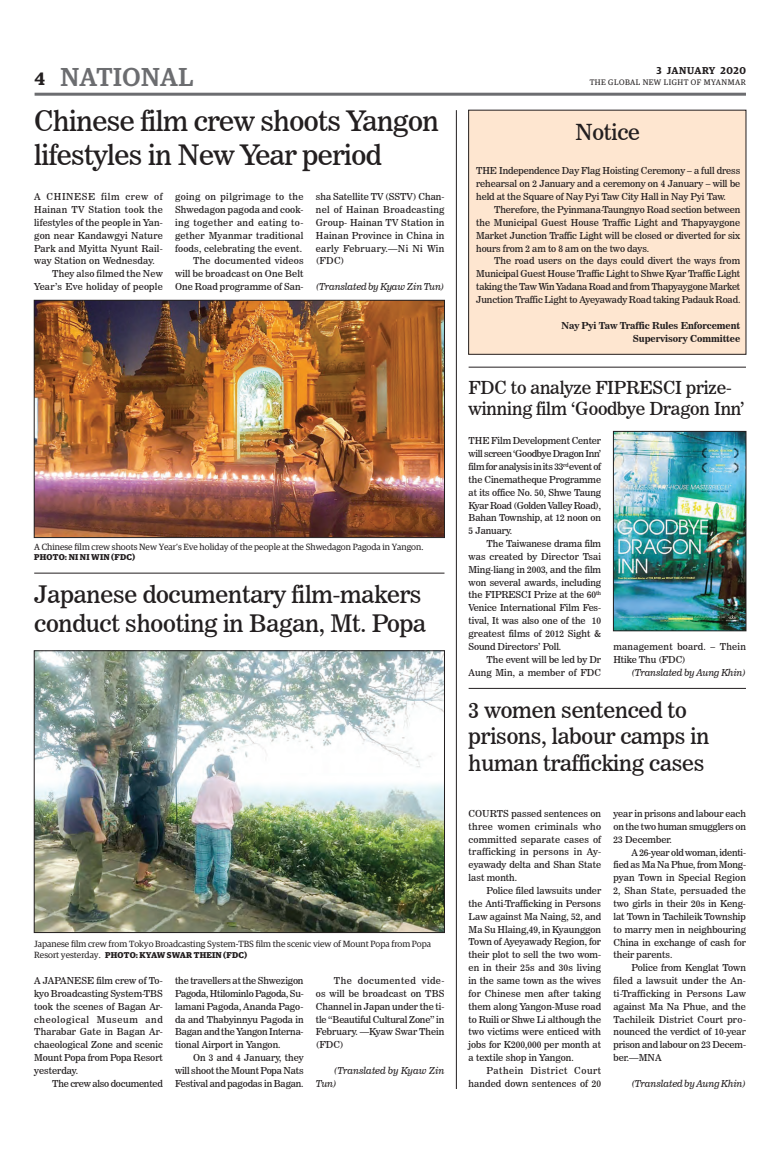
<style>
.page{position:relative;width:773px;height:1152px;background:#fff}
.page>*{position:absolute;margin:0;border:0;box-sizing:border-box;transform-origin:0 0}
.t1{font:28px/33.6px "News 706 BT Roman C";letter-spacing:-.02em;color:#231f20}
.t2{font:500 26px "Guardian Egyp";letter-spacing:.02em;color:#6c6d70}
.t3{font:24px/28.8px "News 706 BT Roman C";letter-spacing:-.01em;color:#231f20}
.t4{font:22px/26.4px "News 706 BT Roman C";letter-spacing:-.01em;color:#231f20}
.t5{font:600 18px "Guardian Egyp";color:#231f20}
.t6{font:17.8px/21.4px "News 706 BT Roman C";letter-spacing:-.01em;color:#231f20}
.t7{font:600 10px "Guardian Egyp";letter-spacing:.06em;color:#231f20}
.t8{font:9.5px/12.9px "News 706 BT Roman C";color:#231f20;text-align:justify}
.t9{font:9.5px/12.9px "News 706 BT Roman C";letter-spacing:.02em;color:#231f20}
.t10{font:9.5px/12.9px "News 706 BT Italic C";letter-spacing:-.01em;color:#231f20}
.t11{font:9.5px/12.9px "News 706 BT Bold C";letter-spacing:-.01em;color:#231f20;text-align:right}
.t12{font:9.5px "News 706 BT Roman C";letter-spacing:.03em;color:#231f20}
.t13{font:9.5px "News 706 BT Roman C";letter-spacing:-.02em;color:#231f20}
.t14{font:9.5px "News 706 BT Roman C";letter-spacing:.06em;color:#231f20}
.t15{font:9px "Guardian Egyp";color:#231f20}
.t16{font:700 8.5px "Guardian Egyp";letter-spacing:.02em;color:#231f20}
.t17{font:8px "Guardian Egyp";letter-spacing:.06em;color:#231f20}
.s1{font-weight:400;font-size:9px}
</style>
<div class="page">
<hr style="left:35px;top:93px;width:711px;height:3px;background:#6c6d70">
<div style="left:468px;top:110px;width:278px;height:244px;background:#fee6d0"></div>
<div style="left:468px;top:110px;width:278px;height:245px;border:1px solid #231f20"></div>
<hr style="left:456px;top:110px;width:1px;height:979px;background:#231f20">
<hr style="left:468px;top:367px;width:278px;height:1px;background:#231f20">
<img style="left:36px;top:653px;width:406px;height:278px">
<div style="left:34px;top:651px;width:410px;height:282px;border:1px solid #231f20"></div>
<img style="left:615px;top:433px;width:129px;height:196px">
<div style="left:613px;top:431px;width:133px;height:200px;border:1px solid #231f20"></div>
<hr style="left:34px;top:573px;width:410px;height:1px;background:#231f20">
<hr style="left:468px;top:688px;width:278px;height:1px;background:#231f20">
<img style="left:36px;top:302px;width:406px;height:234px">
<div style="left:34px;top:300px;width:410px;height:238px;border:1px solid #231f20"></div>
<h3 class="t5" style="left:35px;top:65px;width:12px">4</h3>
<p class="t7" style="left:656px;top:63px;width:91px">3 JANUARY 2020</p>
<h2 class="t2" style="left:61px;top:59px;width:134px">NATIONAL</h2>
<p class="t17" style="left:589px;top:77px;width:158px">THE GLOBAL NEW LIGHT OF MYANMAR</p>
<h1 class="t1" style="left:34px;top:104px;width:406px">Chinese film crew shoots Yangon lifestyles in New Year period</h1>
<p class="t14" style="left:34px;top:191px;width:130px">A CHINESE film crew of</p>
<p class="t12" style="left:34px;top:204px;width:130px">Hainan TV Station took the</p>
<p class="t8" style="left:34px;top:216px;width:130px">lifestyles of the people in Yan-</p>
<p class="t9" style="left:34px;top:229px;width:130px">gon near Kandawgyi Nature</p>
<p class="t9" style="left:34px;top:242px;width:130px">Park and Myitta Nyunt Rail-</p>
<p class="t9" style="left:34px;top:254px;width:122px">way Station on Wednesday.</p>
<p class="t8" style="left:52px;top:267px;width:112px">They also filmed the New</p>
<p class="t9" style="left:34px;top:280px;width:130px">Year’s Eve holiday of people</p>
<p class="t9" style="left:175px;top:190px;width:130px;text-align:right">going on pilgrimage to the<br>Shwedagon pagoda and cook&shy;ing together and eating to&shy;gether Myanmar traditional foods, celebrating the event.<br>The documented videos<br>will be broadcast on One Belt<br>One Road programme of San-</p>
<p class="t8" style="left:316px;top:190px;width:130px">sha Satellite TV (SSTV) Chan&shy;nel of Hainan Broadcasting Group- Hainan TV Station in Hainan Province in China in early February.—Ni Ni Win (FDC)</p>
<p class="t10" style="left:316px;top:280px;width:130px">(Translated by Kyaw Zin Tun)</p>
<p class="t15" style="left:34px;top:541px;width:390px">A Chinese film crew shoots New Year’s Eve holiday of the people at the Shwedagon Pagoda in Yangon.</p>
<p class="t16" style="left:34px;top:551px;width:102px">PHOTO: NI NI WIN (FDC)</p>
<h3 class="t3" style="left:34px;top:580px;width:393px">Japanese documentary film-makers conduct shooting in Bagan, Mt. Popa</h3>
<p class="t15" style="left:34px;top:938px;width:398px">Japanese film crew from Tokyo Broadcasting System-TBS film the scenic view of Mount Popa from Popa</p>
<p class="t16" style="left:34px;top:949px;width:214px"><span class="s1">Resort yesterday.</span> PHOTO: KYAW SWAR THEIN (FDC)</p>
<p class="t8" style="left:34px;top:974px;width:130px">A JAPANESE film crew of To&shy;kyo Broadcasting System-TBS took the scenes of Bagan Ar&shy;cheological Museum and Tharabar Gate in Bagan Ar&shy;chaeological Zone and scenic Mount Popa from Popa Resort yesterday.</p>
<p class="t13" style="left:52px;top:1078px;width:112px">The crew also documented</p>
<p class="t8" style="left:175px;top:974px;width:130px">the travellers at the Shwezigon Pagoda, Htilominlo Pagoda, Su&shy;lamani Pagoda, Ananda Pago&shy;da and Thabyinnyu Pagoda in Bagan and the Yangon Interna&shy;tional Airport in Yangon.</p>
<p class="t8" style="left:175px;top:1051px;width:130px;text-indent:18px">On 3 and 4 January, they will shoot the Mount Popa Nats Festival and pagodas in Bagan.</p>
<p class="t8" style="left:316px;top:974px;width:130px;text-indent:18px">The documented vide&shy;os will be broadcast on TBS Channel in Japan under the ti&shy;tle “Beautiful Cultural Zone” in February. —Kyaw Swar Thein (FDC)</p>
<p class="t10" style="left:316px;top:1064px;width:130px;text-indent:18px">(Translated by Kyaw Zin<br>Tun)</p>
<h3 class="t4" style="left:575px;top:119px;width:66px">Notice</h3>
<p class="t8" style="left:476px;top:165px;width:265px">THE Independence Day Flag Hoisting Ceremony – a full dress rehearsal on 2 January and a ceremony on 4 January – will be held at the Square of Nay Pyi Taw City Hall in Nay Pyi Taw.</p>
<p class="t8" style="left:476px;top:203px;width:266px;text-indent:18px">Therefore, the Pyinmana-Taungnyo Road section between the Municipal Guest House Traffic Light and Thapyaygone Market Junction Traffic Light will be closed or diverted for six hours from 2 am to 8 am on the two days.</p>
<p class="t8" style="left:476px;top:254px;width:266px;text-indent:18px">The road users on the days could divert the ways from Municipal Guest House Traffic Light to Shwe Kyar Traffic Light taking the Taw Win Yadana Road and from Thapyaygone Market Junction Traffic Light to Ayeyawady Road taking Padauk Road.</p>
<p class="t11" style="left:561px;top:319px;width:180px">Nay Pyi Taw Traffic Rules Enforcement<br>Supervisory Committee</p>
<h3 class="t6" style="left:468px;top:376px;width:277px">FDC to analyze FIPRESCI prize&shy;winning film ‘Goodbye Dragon Inn’</h3>
<p class="t8" style="left:468px;top:434px;width:134px">THE Film Development Center will screen ‘Goodbye Dragon Inn’ film for analysis in its 33<sup>rd</sup> event of the Cinematheque Programme at its office No. 50, Shwe Taung Kyar Road (Golden Valley Road), Bahan Township, at 12 noon on 5 January.</p>
<p class="t8" style="left:468px;top:537px;width:134px;text-indent:18px">The Taiwanese drama film was created by Director Tsai Ming-liang in 2003, and the film won several awards, including the FIPRESCI Prize at the 60<sup>th </sup>Venice International Film Fes&shy;tival, It was also one of the 10 greatest films of 2012 Sight &amp; Sound Directors’ Poll.</p>
<p class="t8" style="left:468px;top:653px;width:134px;text-align:right">The event will be led by Dr<br>Aung Min, a member of FDC</p>
<p class="t9" style="left:613px;top:640px;width:134px">management board. – Thein<br>Htike Thu (FDC)</p>
<p class="t10" style="left:631px;top:666px;width:116px">(Translated by Aung Khin)</p>
<h3 class="t4" style="left:468px;top:697px;width:242px">3 women sentenced to prisons, labour camps in human trafficking cases</h3>
<p class="t8" style="left:468px;top:807px;width:134px">COURTS passed sentences on three women criminals who committed separate cases of trafficking in persons in Ay&shy;eyawady delta and Shan State last month.</p>
<p class="t8" style="left:468px;top:884px;width:134px;text-indent:18px">Police filed lawsuits under the Anti-Trafficking in Persons Law against Ma Naing, 52, and Ma Su Hlaing,49, in Kyaunggon Town of Ayeyawady Region, for their plot to sell the two wom&shy;en in their 25s and 30s living in the same town as the wives for Chinese men after taking them along Yangon-Muse road to Ruili or Shwe Li although the two victims were enticed with jobs for K200,000 per month at a textile shop in Yangon.</p>
<p class="t8" style="left:468px;top:1064px;width:134px;text-align:right">Pathein District Court handed down sentences of 20</p>
<p class="t8" style="left:613px;top:807px;width:134px">year in prisons and labour each on the two human smugglers on 23 December.</p>
<p class="t8" style="left:613px;top:846px;width:134px;text-indent:18px">A 26-year old woman, identi&shy;fied as Ma Na Phue, from Mong&shy;pyan Town in Special Region 2, Shan State, persuaded the two girls in their 20s in Keng&shy;lat Town in Tachileik Township to marry men in neighbouring China in exchange of cash for their parents.</p>
<p class="t8" style="left:613px;top:961px;width:134px;text-indent:18px">Police from Kenglat Town filed a lawsuit under the An&shy;ti-Trafficking in Persons Law against Ma Na Phue, and the Tachileik District Court pro&shy;nounced the verdict of 10-year prison and labour on 23 Decem&shy;ber.—MNA</p>
<p class="t10" style="left:631px;top:1077px;width:116px">(Translated by Aung Khin)</p>
</div>
